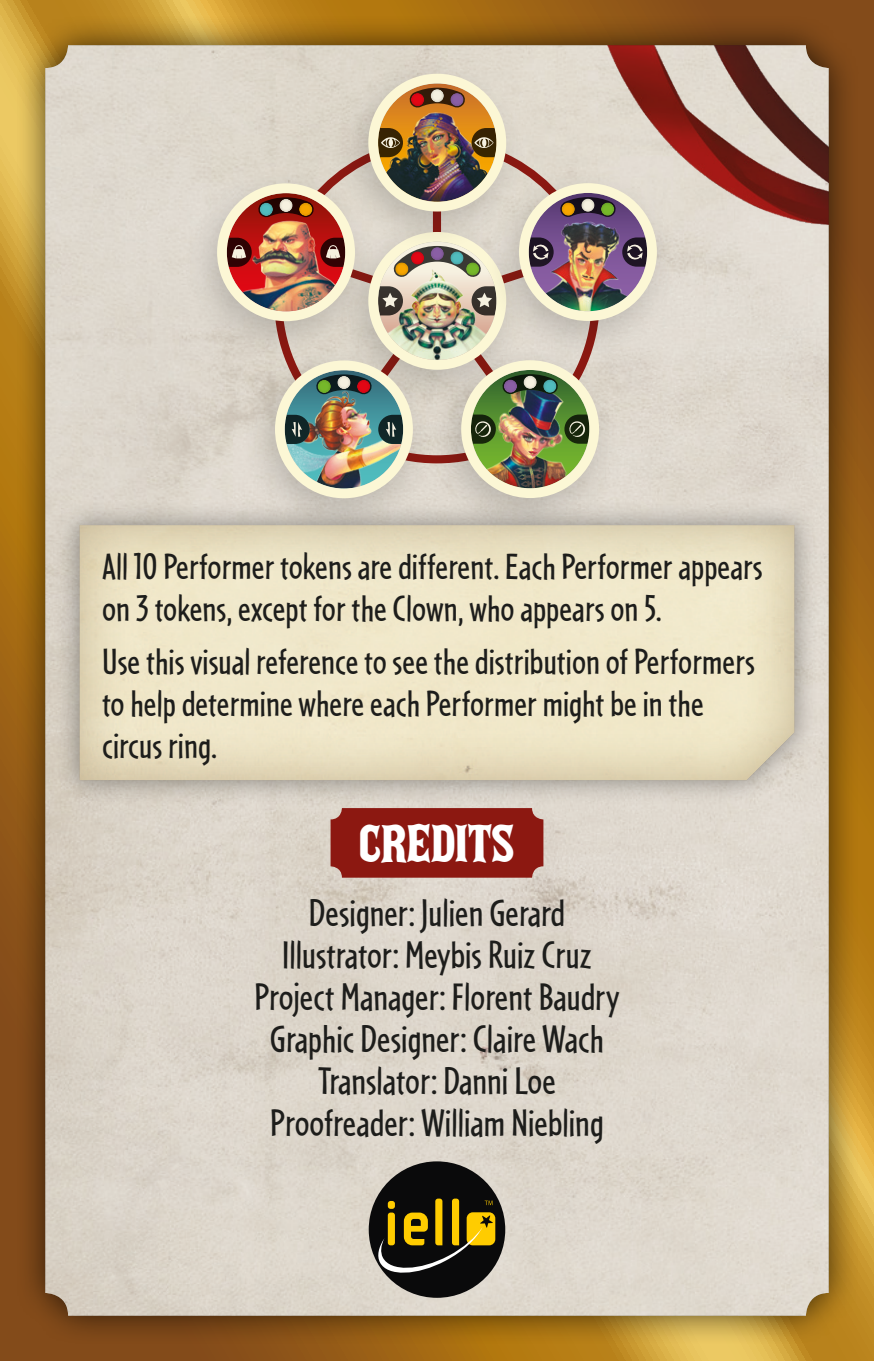
<style>
.page{position:relative;width:874px;height:1361px;background:#fff}
.page>*{position:absolute;margin:0;border:0;box-sizing:border-box;transform-origin:0 0}
.t1{font:48px "aka Posse";color:#fff}
.t2{font:40px/42px "Cafeteria";color:#1d1d1b;text-align:center}
.t3{font:38px/42px "Cafeteria";color:#1d1d1b}
</style>
<div class="page">
<div style="left:0;top:0;width:873px;height:1361px;background:#1d1d1b;opacity:.75"></div>
<p class="t3" style="left:102px;top:544px;width:661px">All 10 Performer tokens are different. Each Performer appears on 3 tokens, except for the Clown, who appears on 5.</p>
<p class="t3" style="left:102px;top:639px;width:654px">Use this visual reference to see the distribution of Performers to help determine where each Performer might be in the circus ring.</p>
<p class="t1" style="left:360px;top:812px;width:156px">CREDITS</p>
<p class="t2" style="left:254px;top:890px;width:366px">Designer: Julien Gerard<br>Illustrator: Meybis Ruiz Cruz<br>Project Manager: Florent Baudry<br>Graphic Designer: Claire Wach<br>Translator: Danni Loe<br>Proofreader: William Niebling</p>
</div>
